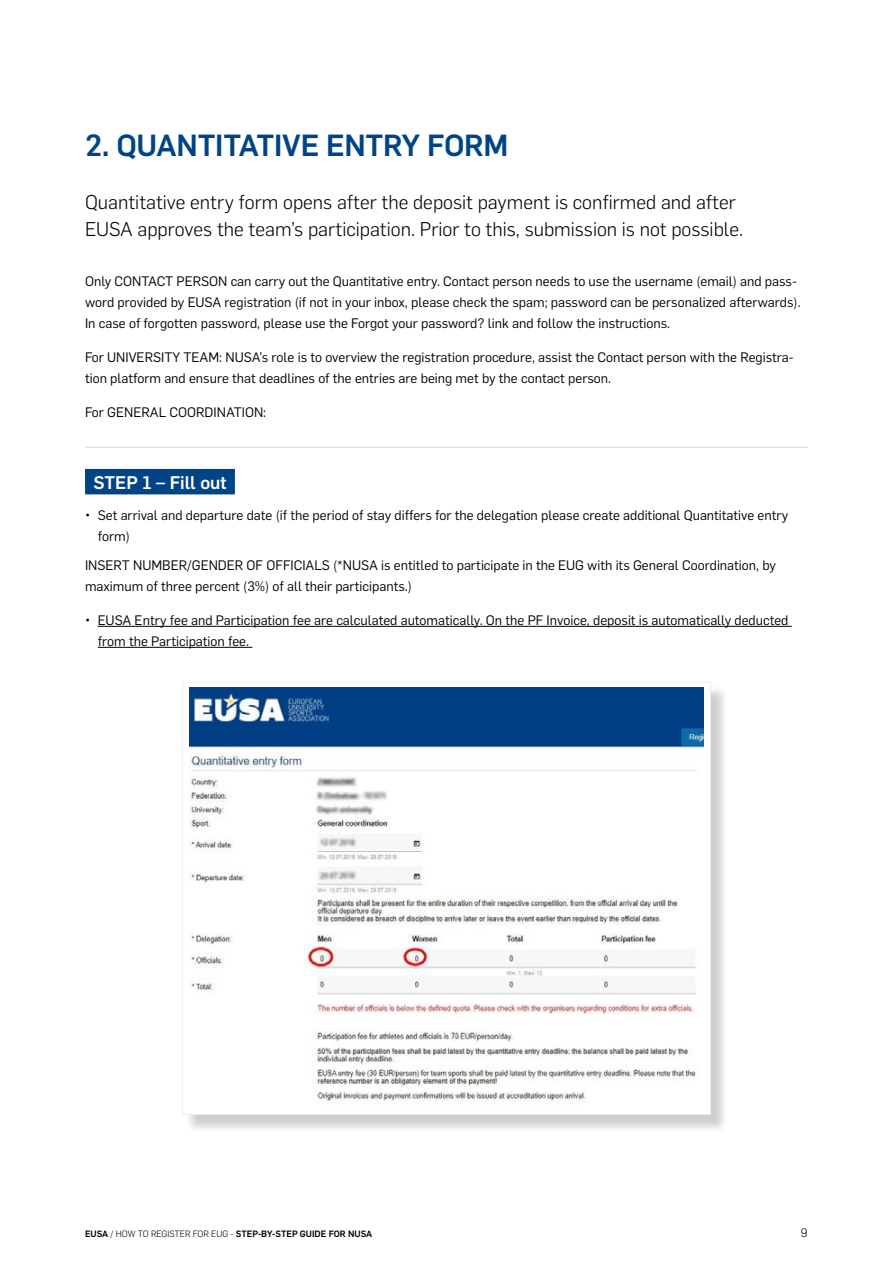
<style>
.page{position:relative;width:893px;height:1263px;background:#fff}
.page>*{position:absolute;margin:0;border:0;box-sizing:border-box;transform-origin:0 0}
.t1{font:500 30px "Flama";letter-spacing:-.01em;color:#048}
.t2{font:300 19.5px/27px "Flama";color:#000}
.t3{font:500 18px "Flama";color:#fff}
.t4{font:13.5px/21px "Flama";color:#000}
.t5{font:300 12px "Flama";color:#000}
.t6{font:500 9px "Flama";color:#000}
.s1{font-weight:300}
</style>
<div class="page">
<hr style="left:85px;top:447px;width:723px;height:1px;background:#dadada">
<div style="left:85px;top:469px;width:150px;height:25px;background:#048"></div>
<hr style="left:98px;top:626px;width:694px;height:1px;background:#000">
<hr style="left:98px;top:647px;width:154px;height:1px;background:#000">
<div style="left:184px;top:684px;width:546px;height:449px;background:#000;opacity:.2"></div>
<div style="left:182px;top:682px;width:529px;height:432px;background:#fff"></div>
<img style="left:189px;top:688px;width:514px;height:414px">
<h1 class="t1" style="left:85px;top:124px;width:425px">2. QUANTITATIVE ENTRY FORM</h1>
<h2 class="t2" style="left:85px;top:187px;width:660px">Quantitative entry form opens after the deposit payment is confirmed and after<br>EUSA approves the team’s participation. Prior to this, submission is not possible.</h2>
<p class="t4" style="left:85px;top:270px;width:717px">Only CONTACT PERSON can carry out the Quantitative entry. Contact person needs to use the username (email) and pass&shy;word provided by EUSA registration (if not in your inbox, please check the spam; password can be personalized afterwards).<br>In case of forgotten password, please use the Forgot your password? link and follow the instructions.</p>
<p class="t4" style="left:85px;top:346px;width:710px">For UNIVERSITY TEAM: NUSA’s role is to overview the registration procedure, assist the Contact person with the Registra&shy;tion platform and ensure that deadlines of the entries are being met by the contact person.</p>
<p class="t4" style="left:85px;top:401px;width:183px">For GENERAL COORDINATION:</p>
<h3 class="t3" style="left:94px;top:469px;width:134px">STEP 1 – Fill out</h3>
<p class="t4" style="left:98px;top:503px;width:692px;text-indent:-13px">• Set arrival and departure date (if the period of stay differs for the delegation please create additional Quantitative entry form)</p>
<p class="t4" style="left:85px;top:554px;width:692px">INSERT NUMBER/GENDER OF OFFICIALS (*NUSA is entitled to participate in the EUG with its General Coordination, by maximum of three percent (3%) of all their participants.)</p>
<p class="t4" style="left:98px;top:609px;width:692px;text-indent:-13px">• EUSA Entry fee and Participation fee are calculated automatically. On the PF Invoice, deposit is automatically deducted from the Participation fee.</p>
<p class="t6" style="left:85px;top:1228px;width:289px">EUSA <span class="s1">/ HOW TO REGISTER FOR EUG -</span> STEP-BY-STEP GUIDE FOR NUSA</p>
<p class="t5" style="left:801px;top:1225px;width:8px">9</p>
</div>
